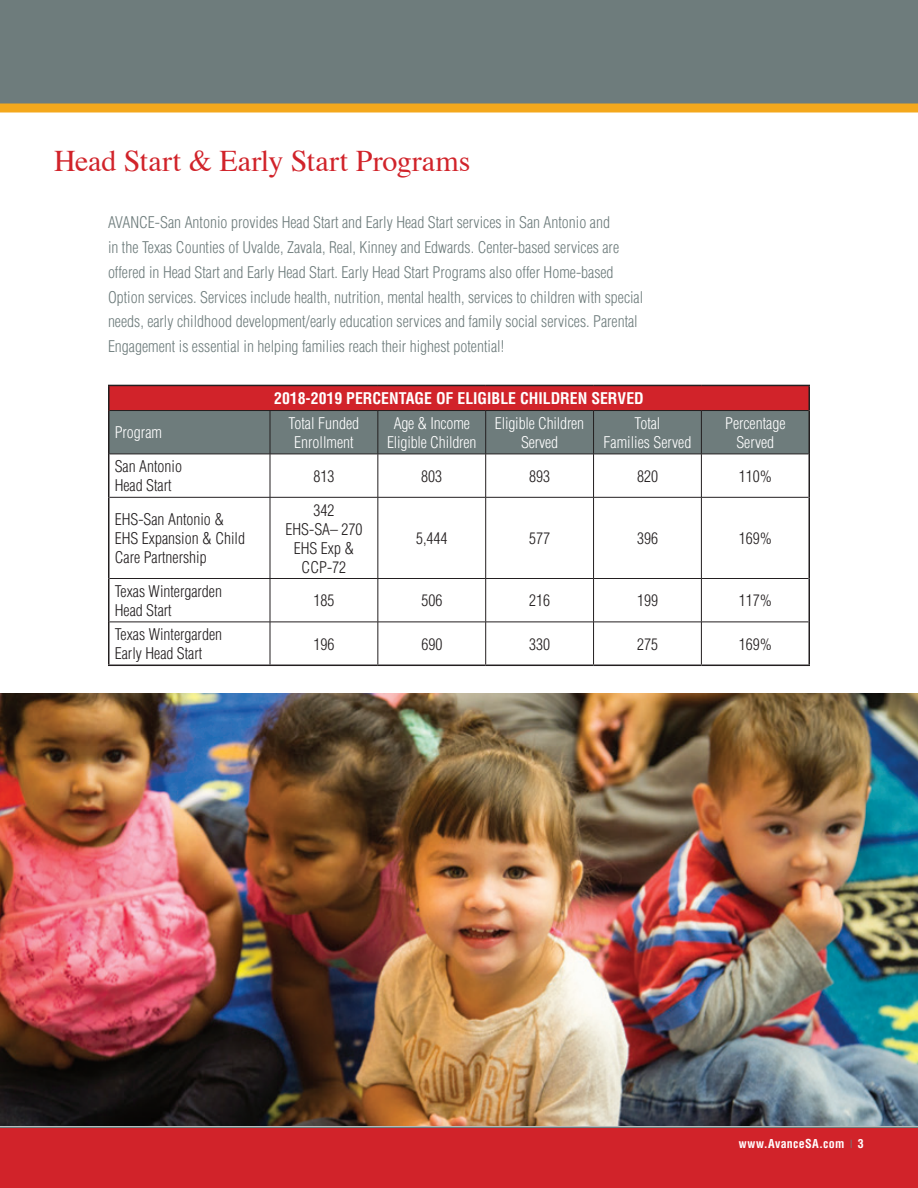
<style>
.page{position:relative;width:918px;height:1188px;background:#fff}
.page>*{position:absolute;margin:0;border:0;box-sizing:border-box;transform-origin:0 0}
.t1{font:30px "Times";color:#d1232a}
.t2{font:300 condensed 15.75px/24.8px "Helvetica";color:#6e7c7c}
.t3{font:300 condensed 15.75px/18.9px "Helvetica";color:#231f20}
.t4{font:300 condensed 15.75px/18.9px "Helvetica";color:#fff;text-align:center}
.t5{font:700 condensed 15.75px "Helvetica";color:#fff}
.t6{font:700 condensed 12px "Helvetica";letter-spacing:.025em;color:#fff}
</style>
<div class="page">
<img style="left:0;top:694px;width:918px;height:432px">
<div style="left:0;top:1127px;width:918px;height:61px;background:#d1232a"></div>
<div style="left:0;top:0;width:918px;height:108px;background:#6e7c7c"></div>
<div style="left:0;top:104px;width:918px;height:8px;background:#f4a81c"></div>
<hr style="left:0;top:1126px;width:918px;height:2px;background:#6e7c7c">
<div style="left:109px;top:385px;width:700px;height:26px;background:#d1232a"></div>
<div style="left:110px;top:411px;width:698px;height:43px;background:#6e7c7c"></div>
<hr style="left:108px;top:385px;width:162px;height:1px;background:#231f20">
<hr style="left:108px;top:386px;width:2px;height:25px;background:#231f20">
<hr style="left:270px;top:385px;width:108px;height:1px;background:#231f20">
<hr style="left:378px;top:385px;width:108px;height:1px;background:#231f20">
<hr style="left:486px;top:385px;width:108px;height:1px;background:#231f20">
<hr style="left:594px;top:385px;width:107px;height:1px;background:#231f20">
<hr style="left:701px;top:385px;width:109px;height:1px;background:#231f20">
<hr style="left:808px;top:386px;width:2px;height:25px;background:#231f20">
<hr style="left:108px;top:411px;width:2px;height:43px;background:#231f20">
<hr style="left:808px;top:411px;width:2px;height:43px;background:#231f20">
<hr style="left:108px;top:454px;width:2px;height:43px;background:#231f20">
<hr style="left:808px;top:454px;width:2px;height:43px;background:#231f20">
<hr style="left:108px;top:497px;width:2px;height:82px;background:#231f20">
<hr style="left:808px;top:497px;width:2px;height:82px;background:#231f20">
<hr style="left:108px;top:579px;width:2px;height:43px;background:#231f20">
<hr style="left:808px;top:579px;width:2px;height:43px;background:#231f20">
<hr style="left:108px;top:622px;width:2px;height:43px;background:#231f20">
<hr style="left:808px;top:622px;width:2px;height:43px;background:#231f20">
<hr style="left:108px;top:665px;width:162px;height:1px;background:#231f20">
<hr style="left:270px;top:665px;width:108px;height:1px;background:#231f20">
<hr style="left:378px;top:665px;width:108px;height:1px;background:#231f20">
<hr style="left:486px;top:665px;width:108px;height:1px;background:#231f20">
<hr style="left:594px;top:665px;width:107px;height:1px;background:#231f20">
<hr style="left:701px;top:665px;width:109px;height:1px;background:#231f20">
<hr style="left:110px;top:410px;width:160px;height:1px;background:#231f20">
<hr style="left:270px;top:410px;width:108px;height:1px;background:#231f20">
<hr style="left:270px;top:411px;width:1px;height:43px;background:#231f20">
<hr style="left:378px;top:410px;width:108px;height:1px;background:#231f20">
<hr style="left:378px;top:411px;width:1px;height:43px;background:#231f20">
<hr style="left:486px;top:410px;width:108px;height:1px;background:#231f20">
<hr style="left:485px;top:411px;width:1px;height:43px;background:#231f20">
<hr style="left:594px;top:410px;width:107px;height:1px;background:#231f20">
<hr style="left:593px;top:411px;width:1px;height:43px;background:#231f20">
<hr style="left:701px;top:410px;width:108px;height:1px;background:#231f20">
<hr style="left:701px;top:411px;width:1px;height:43px;background:#231f20">
<hr style="left:110px;top:454px;width:160px;height:1px;background:#231f20">
<hr style="left:270px;top:454px;width:108px;height:1px;background:#231f20">
<hr style="left:270px;top:454px;width:1px;height:43px;background:#231f20">
<hr style="left:378px;top:454px;width:108px;height:1px;background:#231f20">
<hr style="left:378px;top:454px;width:1px;height:43px;background:#231f20">
<hr style="left:486px;top:454px;width:108px;height:1px;background:#231f20">
<hr style="left:485px;top:454px;width:1px;height:43px;background:#231f20">
<hr style="left:594px;top:454px;width:107px;height:1px;background:#231f20">
<hr style="left:593px;top:454px;width:1px;height:43px;background:#231f20">
<hr style="left:701px;top:454px;width:108px;height:1px;background:#231f20">
<hr style="left:701px;top:454px;width:1px;height:43px;background:#231f20">
<hr style="left:110px;top:497px;width:160px;height:1px;background:#231f20">
<hr style="left:270px;top:497px;width:108px;height:1px;background:#231f20">
<hr style="left:270px;top:498px;width:1px;height:80px;background:#231f20">
<hr style="left:378px;top:497px;width:108px;height:1px;background:#231f20">
<hr style="left:378px;top:498px;width:1px;height:80px;background:#231f20">
<hr style="left:486px;top:497px;width:108px;height:1px;background:#231f20">
<hr style="left:485px;top:498px;width:1px;height:80px;background:#231f20">
<hr style="left:594px;top:497px;width:107px;height:1px;background:#231f20">
<hr style="left:593px;top:498px;width:1px;height:80px;background:#231f20">
<hr style="left:701px;top:497px;width:108px;height:1px;background:#231f20">
<hr style="left:701px;top:498px;width:1px;height:80px;background:#231f20">
<hr style="left:110px;top:578px;width:160px;height:1px;background:#231f20">
<hr style="left:270px;top:578px;width:108px;height:1px;background:#231f20">
<hr style="left:270px;top:579px;width:1px;height:43px;background:#231f20">
<hr style="left:378px;top:578px;width:108px;height:1px;background:#231f20">
<hr style="left:378px;top:579px;width:1px;height:43px;background:#231f20">
<hr style="left:486px;top:578px;width:108px;height:1px;background:#231f20">
<hr style="left:485px;top:579px;width:1px;height:43px;background:#231f20">
<hr style="left:594px;top:578px;width:107px;height:1px;background:#231f20">
<hr style="left:593px;top:579px;width:1px;height:43px;background:#231f20">
<hr style="left:701px;top:578px;width:108px;height:1px;background:#231f20">
<hr style="left:701px;top:579px;width:1px;height:43px;background:#231f20">
<hr style="left:110px;top:622px;width:160px;height:1px;background:#231f20">
<hr style="left:270px;top:622px;width:108px;height:1px;background:#231f20">
<hr style="left:270px;top:622px;width:1px;height:43px;background:#231f20">
<hr style="left:378px;top:622px;width:108px;height:1px;background:#231f20">
<hr style="left:378px;top:622px;width:1px;height:43px;background:#231f20">
<hr style="left:486px;top:622px;width:108px;height:1px;background:#231f20">
<hr style="left:485px;top:622px;width:1px;height:43px;background:#231f20">
<hr style="left:594px;top:622px;width:107px;height:1px;background:#231f20">
<hr style="left:593px;top:622px;width:1px;height:43px;background:#231f20">
<hr style="left:701px;top:622px;width:108px;height:1px;background:#231f20">
<hr style="left:701px;top:622px;width:1px;height:43px;background:#231f20">
<h1 class="t1" style="left:54px;top:133px;width:418px">Head Start &amp; Early Start Programs</h1>
<p class="t2" style="left:108px;top:210px;width:537px">AVANCE-San Antonio provides Head Start and Early Head Start services in San Antonio and<br>in the Texas Counties of Uvalde, Zavala, Real, Kinney and Edwards. Center-based services are offered in Head Start and Early Head Start. Early Head Start Programs also offer Home-based Option services. Services include health, nutrition, mental health, services to children with special needs, early childhood development/early education services and family social services. Parental Engagement is essential in helping families reach their highest potential!</p>
<p class="t5" style="left:274px;top:389px;width:371px">2018-2019 PERCENTAGE OF ELIGIBLE CHILDREN SERVED</p>
<p class="t4" style="left:115px;top:423px;width:49px">Program</p>
<p class="t4" style="left:289px;top:414px;width:72px">Total Funded<br>Enrollment</p>
<p class="t4" style="left:387px;top:414px;width:91px">Age &amp; Income<br>Eligible Children</p>
<p class="t4" style="left:495px;top:414px;width:91px">Eligible Children<br>Served</p>
<p class="t4" style="left:604px;top:414px;width:89px">Total<br>Families Served</p>
<p class="t4" style="left:725px;top:414px;width:62px">Percentage<br>Served</p>
<p class="t3" style="left:115px;top:457px;width:69px">San Antonio<br>Head Start</p>
<p class="t3" style="left:313px;top:467px;width:22px">813</p>
<p class="t3" style="left:421px;top:467px;width:22px">803</p>
<p class="t3" style="left:529px;top:467px;width:22px">893</p>
<p class="t3" style="left:637px;top:467px;width:22px">820</p>
<p class="t3" style="left:739px;top:467px;width:35px">110%</p>
<p class="t3" style="left:115px;top:510px;width:132px">EHS-San Antonio &amp;<br>EHS Expansion &amp; Child<br>Care Partnership</p>
<p class="t3" style="left:285px;top:501px;width:78px;text-align:center">342<br>EHS-SA– 270<br>EHS Exp &amp;<br>CCP-72</p>
<p class="t3" style="left:416px;top:529px;width:33px">5,444</p>
<p class="t3" style="left:529px;top:529px;width:22px">577</p>
<p class="t3" style="left:637px;top:529px;width:22px">396</p>
<p class="t3" style="left:739px;top:529px;width:35px">169%</p>
<p class="t3" style="left:115px;top:582px;width:109px">Texas Wintergarden<br>Head Start</p>
<p class="t3" style="left:313px;top:591px;width:22px">185</p>
<p class="t3" style="left:421px;top:591px;width:22px">506</p>
<p class="t3" style="left:529px;top:591px;width:22px">216</p>
<p class="t3" style="left:637px;top:591px;width:22px">199</p>
<p class="t3" style="left:739px;top:591px;width:35px">117%</p>
<p class="t3" style="left:115px;top:625px;width:109px">Texas Wintergarden<br>Early Head Start</p>
<p class="t3" style="left:314px;top:635px;width:22px">196</p>
<p class="t3" style="left:421px;top:635px;width:22px">690</p>
<p class="t3" style="left:529px;top:635px;width:22px">330</p>
<p class="t3" style="left:637px;top:635px;width:22px">275</p>
<p class="t3" style="left:739px;top:635px;width:35px">169%</p>
<p class="t6" style="left:739px;top:1136px;width:127px">www.AvanceSA.com 3</p>
</div>
